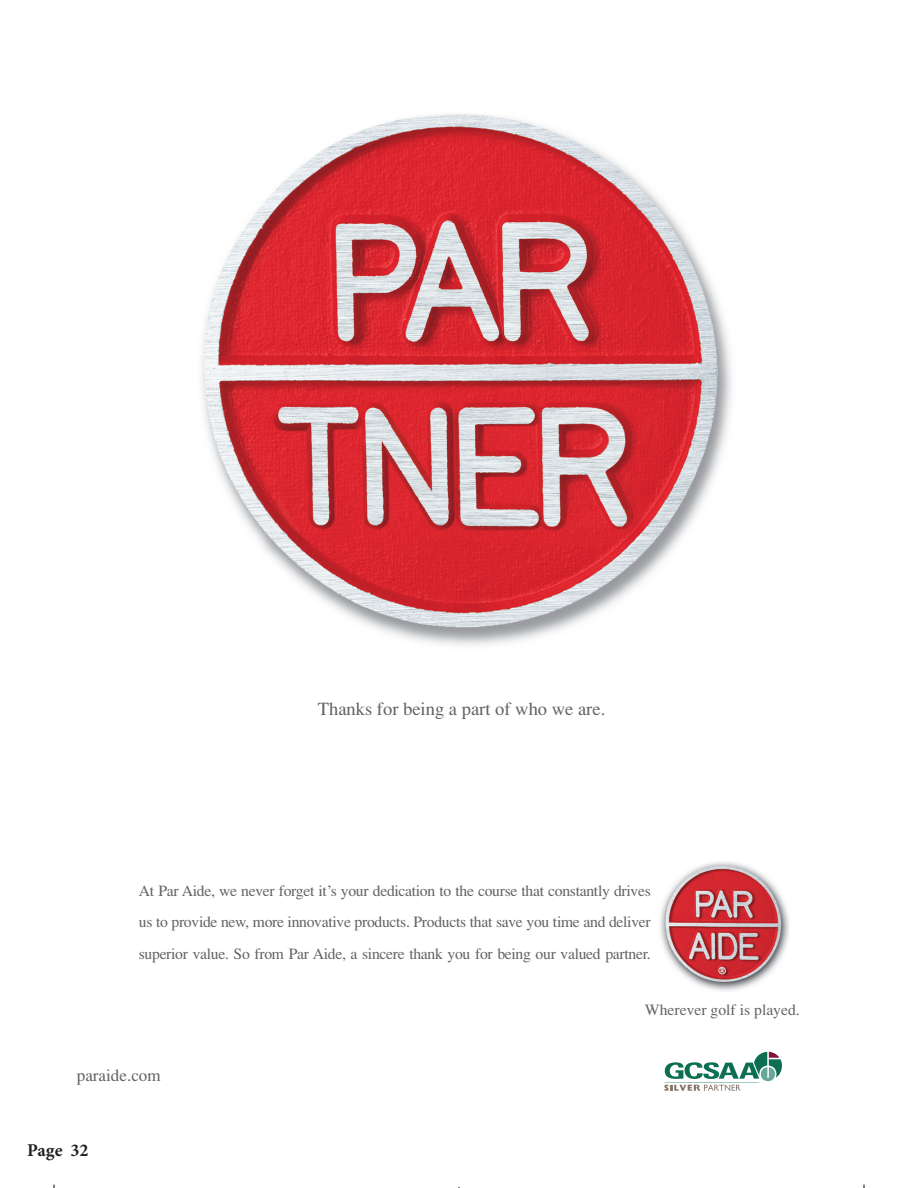
<style>
.page{position:relative;width:918px;height:1188px;background:#fff}
.page>*{position:absolute;margin:0;border:0;box-sizing:border-box;transform-origin:0 0}
.t1{font:18.6px "Times";color:#636366}
.t2{font:700 18px "Minion Pro";color:#231f20}
.t3{font:17.1px "Times";color:#636366}
.t4{font:15.6px/31.3px "Times";letter-spacing:-.02em;color:#636366;text-align:justify}
.t5{font:15.6px "Times";color:#636366}
.s1{color:#6c6d70}
</style>
<div class="page">
<img style="left:660px;top:862px;width:129px;height:129px">
<img style="left:663px;top:866px;width:121px;height:118px">
<svg style="left:664px;top:1052px;width:118px;height:39px"></svg>
<img style="left:201px;top:114px;width:531px;height:531px">
<p class="t1" style="left:318px;top:699px;width:289px">Thanks for being a part of who we are<span class="s1">.</span></p>
<p class="t4" style="left:139px;top:875px;width:513px">At Par Aide, we never forget it’s your dedication to the course that constantly drives us to provide new, more innovative products. Products that save you time and deliver superior value. So from Par Aide, a sincere thank you for being our valued partner.</p>
<p class="t3" style="left:77px;top:1066px;width:86px">paraide.com</p>
<p class="t2" style="left:27px;top:1137px;width:63px">Page 32</p>
<p class="t5" style="left:645px;top:1001px;width:156px">Wherever golf is played.</p>
</div>
